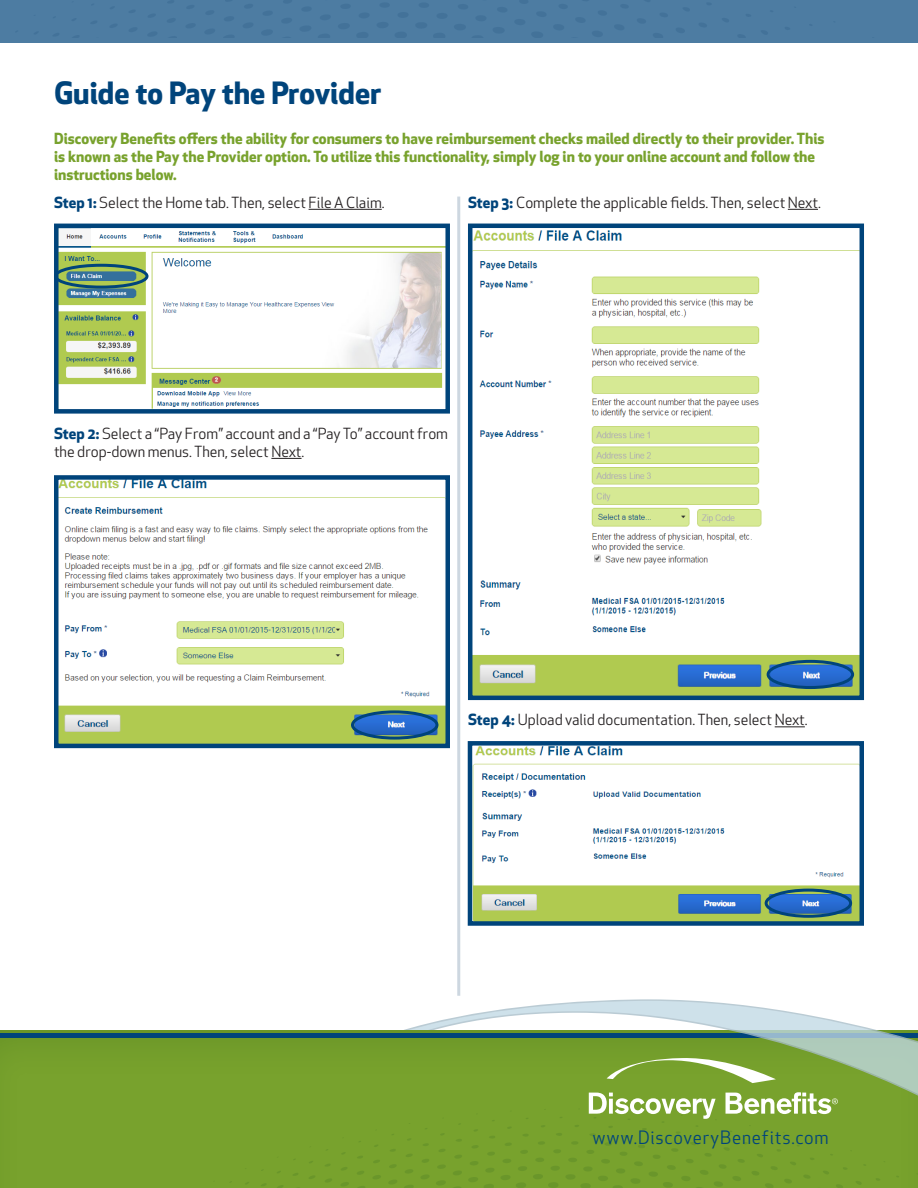
<style>
.page{position:relative;width:918px;height:1188px;background:#fff}
.page>*{position:absolute;margin:0;border:0;box-sizing:border-box;transform-origin:0 0}
.t1{font:700 30px "Apex New";color:#00447b}
.t2{font:18px "Apex New";letter-spacing:.045em;color:#00447b}
.t3{font:15px/18px "Apex New";color:#231f20}
.t4{font:700 15px/18px "Apex New";color:#78a22d}
.s1{font-weight:700;color:#00447b}
</style>
<div class="page">
<div style="left:0;top:0;width:918px;height:43px;background:#4d7ca2"></div>
<div style="left:0;top:1027px;width:918px;height:161px;background:#78a22d"></div>
<svg style="left:231px;top:1120px;width:687px;height:68px"></svg>
<div style="left:0;top:1033px;width:918px;height:5px;background:#00447b"></div>
<svg style="left:278px;top:999px;width:640px;height:121px"></svg>
<hr style="left:309px;top:209px;width:73px;height:1px;background:#231f20">
<hr style="left:271px;top:458px;width:31px;height:1px;background:#231f20">
<img style="left:59px;top:231px;width:386px;height:178px">
<div style="left:54px;top:224px;width:396px;height:190px;border:4px solid #00447b"></div>
<img style="left:59px;top:480px;width:386px;height:263px">
<div style="left:54px;top:475px;width:396px;height:273px;border:4px solid #00447b"></div>
<hr style="left:788px;top:209px;width:30px;height:1px;background:#231f20">
<img style="left:473px;top:230px;width:386px;height:465px">
<div style="left:468px;top:224px;width:396px;height:476px;border:4px solid #00447b"></div>
<hr style="left:775px;top:727px;width:30px;height:1px;background:#231f20">
<img style="left:473px;top:746px;width:386px;height:175px">
<div style="left:468px;top:741px;width:396px;height:185px;border:4px solid #00447b"></div>
<hr style="left:457px;top:197px;width:3px;height:799px;background:#cdd7e0">
<div style="left:765px;top:889px;width:87px;height:29px;border:3px solid #00447b;border-radius:50%"></div>
<div style="left:767px;top:660px;width:87px;height:29px;border:3px solid #00447b;border-radius:50%"></div>
<div style="left:351px;top:710px;width:87px;height:30px;border:3px solid #00447b;border-radius:50%"></div>
<div style="left:54px;top:264px;width:94px;height:25px;border:3px solid #00447b;border-radius:50%"></div>
<p class="t1" style="left:54px;top:71px;width:329px">Guide to Pay the Provider</p>
<p class="t4" style="left:54px;top:129px;width:772px">Discovery Benefits offers the ability for consumers to have reimbursement checks mailed directly to their provider. This is known as the Pay the Provider option. To utilize this functionality, simply log in to your online account and follow the instructions below.</p>
<p class="t3" style="left:54px;top:193px;width:332px"><span class="s1">Step 1:</span> Select the Home tab. Then, select File A Claim.</p>
<p class="t3" style="left:468px;top:193px;width:354px"><span class="s1">Step 3:</span> Complete the applicable fields. Then, select Next.</p>
<p class="t3" style="left:54px;top:424px;width:396px"><span class="s1">Step 2:</span> Select a “Pay From” account and a “Pay To” account from the drop-down menus. Then, select Next.</p>
<p class="t3" style="left:468px;top:711px;width:341px"><span class="s1">Step 4:</span> Upload valid documentation. Then, select Next.</p>
<p class="t2" style="left:593px;top:1127px;width:237px">www.DiscoveryBenefits.com</p>
</div>
